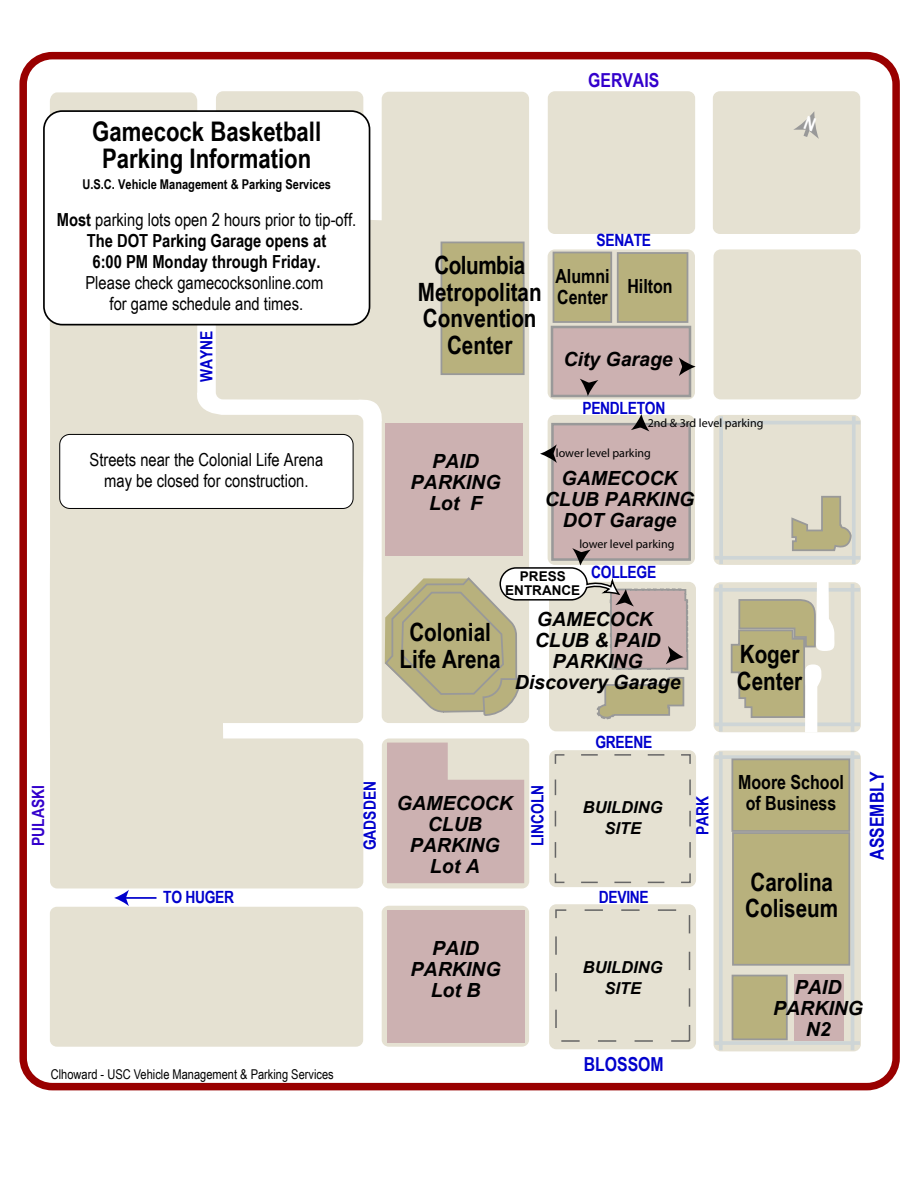
<style>
.page{position:relative;width:918px;height:1188px;background:#fff}
.page>*{position:absolute;margin:0;border:0;box-sizing:border-box;transform-origin:0 0}
.t1{font:700 27px/27px "Arial Narrow";color:#000;text-align:center}
.t2{font:700 25.2px/26.5px "Arial Narrow";color:#000}
.t3{font:italic 700 19.5px/21px "Arial";color:#000;text-align:center}
.t4{font:700 19.5px/21px "Arial Narrow";color:#000}
.t5{font:700 19.35px "Arial Narrow";color:#00c}
.t6{font:700 19.35px "Arial Narrow";color:#30c}
.t7{font:18px/21px "Arial Narrow";color:#000;text-align:center}
.t8{font:700 18px/21px "Arial Narrow";color:#000;text-align:center}
.t9{font:700 16.8px "Arial Narrow";letter-spacing:-.02em;color:#00c}
.t10{font:700 16.8px "Arial Narrow";color:#00c}
.t11{font:700 16.8px "Arial Narrow";color:#30c}
.t12{font:italic 700 16.5px/21px "Arial";color:#000;text-align:center}
.t13{font:13.5px "Arial Narrow";color:#000}
.t14{font:700 13.5px "Arial Narrow";color:#000}
.t15{font:700 13.5px/13.5px "Arial";color:#000;text-align:center}
.t16{font:12px "Myriad";color:#000}
.s1{font-weight:400}
</style>
<div class="page">
<div style="left:19px;top:52px;width:881px;height:1038px;border:8px solid #900;border-radius:29px"></div>
<div style="left:50px;top:907px;width:313px;height:140px;background:#e5e1d2"></div>
<div style="left:714px;top:249px;width:147px;height:150px;background:#e5e1d2;border-radius:7px"></div>
<div style="left:713px;top:91px;width:147px;height:143px;background:#e5e1d2;border-radius:7px"></div>
<div style="left:714px;top:415px;width:147px;height:150px;background:#e5e1d2;border-radius:7px"></div>
<svg style="left:548px;top:249px;width:147px;height:150px;background:#dfdcce"></svg>
<div style="left:548px;top:91px;width:147px;height:143px;background:#e5e1d2;border-radius:7px"></div>
<svg style="left:221px;top:91px;width:308px;height:632px;fill:#e5e1d2"></svg>
<div style="left:382px;top:906px;width:147px;height:141px;background:#e5e1d2;border-radius:7px"></div>
<div style="left:382px;top:738px;width:147px;height:150px;background:#e5e1d2;border-radius:7px"></div>
<div style="left:50px;top:92px;width:313px;height:796px;background:#e5e1d2"></div>
<div style="left:548px;top:415px;width:147px;height:150px;background:#e5e1d2;border-radius:7px"></div>
<div style="left:714px;top:582px;width:147px;height:150px;background:#e5e1d2;border-radius:7px"></div>
<div style="left:714px;top:751px;width:147px;height:300px;background:#e5e1d2;border-radius:7px"></div>
<div style="left:549px;top:750px;width:147px;height:137px;background:#e5e1d2;border-radius:7px"></div>
<div style="left:549px;top:904px;width:147px;height:145px;background:#e5e1d2;border-radius:7px"></div>
<div style="left:549px;top:582px;width:147px;height:149px;background:#e5e1d2;border-radius:7px"></div>
<hr style="left:851px;top:584px;width:3px;height:148px;background:#ced5d6">
<hr style="left:719px;top:584px;width:4px;height:148px;background:#ced5d6">
<hr style="left:719px;top:416px;width:4px;height:148px;background:#ced5d6">
<hr style="left:852px;top:416px;width:4px;height:148px;background:#ced5d6">
<hr style="left:715px;top:723px;width:145px;height:3px;background:#ced5d6">
<hr style="left:715px;top:556px;width:145px;height:4px;background:#ced5d6">
<hr style="left:715px;top:421px;width:145px;height:3px;background:#ced5d6">
<hr style="left:715px;top:588px;width:145px;height:4px;background:#ced5d6">
<hr style="left:851px;top:751px;width:3px;height:299px;background:#ced5d6">
<hr style="left:719px;top:752px;width:4px;height:298px;background:#ced5d6">
<hr style="left:715px;top:1041px;width:145px;height:4px;background:#ced5d6">
<hr style="left:715px;top:755px;width:145px;height:4px;background:#ced5d6">
<div style="left:794px;top:974px;width:49px;height:67px;background:#ccb1b1"></div>
<div style="left:387px;top:910px;width:137px;height:133px;background:#ccb1b1"></div>
<div style="left:732px;top:832px;width:118px;height:134px;background:#b8b17d;border:2px solid #999"></div>
<svg style="left:730px;top:582px;width:107px;height:150px"></svg>
<div style="left:732px;top:975px;width:56px;height:65px;background:#b8b17d;border:2px solid #999"></div>
<svg style="left:791px;top:495px;width:60px;height:56px"></svg>
<div style="left:441px;top:242px;width:84px;height:133px;background:#b8b17d;border:2px solid #999"></div>
<div style="left:551px;top:423px;width:140px;height:138px;background:#ccb1b1;border:3px solid #999"></div>
<div style="left:385px;top:423px;width:138px;height:132px;background:#ccb1b1"></div>
<hr style="left:125px;top:897px;width:32px;height:2px;background:#00c">
<svg style="left:114px;top:890px;width:15px;height:16px"></svg>
<div style="left:44px;top:111px;width:326px;height:214px;background:#fff;border-radius:18px"></div>
<div style="left:43px;top:110px;width:327px;height:215px;border:2px solid #000;border-radius:18px"></div>
<div style="left:731px;top:758px;width:119px;height:74px;background:#b8b17d;border:2px solid #999"></div>
<svg style="left:681px;top:873px;width:10px;height:11px"></svg>
<svg style="left:581px;top:882px;width:83px;height:1px"></svg>
<svg style="left:554px;top:873px;width:11px;height:11px"></svg>
<svg style="left:555px;top:779px;width:1px;height:79px"></svg>
<svg style="left:554px;top:754px;width:11px;height:10px"></svg>
<svg style="left:581px;top:754px;width:84px;height:2px"></svg>
<svg style="left:681px;top:754px;width:10px;height:10px"></svg>
<svg style="left:689px;top:780px;width:2px;height:78px"></svg>
<div style="left:555px;top:909px;width:135px;height:133px;border:2px dashed #666"></div>
<svg style="left:540px;top:444px;width:17px;height:19px"></svg>
<svg style="left:384px;top:548px;width:305px;height:172px"></svg>
<svg style="left:387px;top:743px;width:137px;height:140px;background:#cfb8b5"></svg>
<div style="left:553px;top:252px;width:59px;height:71px;background:#b8b17d;border:2px solid #999"></div>
<div style="left:617px;top:252px;width:71px;height:71px;background:#b8b17d;border:2px solid #999"></div>
<div style="left:60px;top:434px;width:293px;height:74px;background:#fff;border-radius:10px"></div>
<div style="left:59px;top:434px;width:295px;height:75px;border:1px solid #000;border-radius:10px"></div>
<div style="left:551px;top:326px;width:140px;height:71px;background:#ccb1b1;border:3px solid #999"></div>
<svg style="left:679px;top:357px;width:17px;height:19px"></svg>
<svg style="left:580px;top:379px;width:18px;height:17px"></svg>
<svg style="left:631px;top:414px;width:18px;height:17px"></svg>
<svg style="left:793px;top:111px;width:26px;height:28px"></svg>
<h1 class="t1" style="left:92px;top:116px;width:230px">Gamecock Basketball<br>Parking Information</h1>
<p class="t14" style="left:82px;top:174px;width:250px">U.S.C. Vehicle Management &amp; Parking Services</p>
<p class="t8" style="left:57px;top:208px;width:301px">Most <span class="s1">parking lots open 2 hours prior to tip-off.<br></span>The DOT Parking Garage opens at<br>6:00 PM Monday through Friday.</p>
<p class="t7" style="left:85px;top:272px;width:239px">Please check gamecocksonline.com for game schedule and times.</p>
<p class="t9" style="left:194px;top:382px;width:53px;rotate:-90deg">WAYNE</p>
<p class="t7" style="left:89px;top:448px;width:235px">Streets near the Colonial Life Arena may be closed for construction.</p>
<p class="t11" style="left:25px;top:846px;width:62px;rotate:-90deg">PULASKI</p>
<p class="t9" style="left:163px;top:884px;width:72px">TO HUGER</p>
<p class="t10" style="left:357px;top:850px;width:71px;rotate:-90deg">GADSDEN</p>
<p class="t13" style="left:51px;top:1065px;width:285px">Clhoward - USC Vehicle Management &amp; Parking Services</p>
<p class="t6" style="left:588px;top:65px;width:73px">GERVAIS</p>
<p class="t2" style="left:418px;top:251px;width:125px;text-align:center">Columbia<br>Metropolitan<br>Convention<br>Center</p>
<p class="t9" style="left:597px;top:228px;width:56px">SENATE</p>
<p class="t4" style="left:555px;top:265px;width:56px">Alumni<br>Center</p>
<p class="t4" style="left:627px;top:275px;width:47px">Hilton</p>
<p class="t3" style="left:563px;top:349px;width:111px">City Garage</p>
<p class="t9" style="left:582px;top:395px;width:84px">PENDLETON</p>
<p class="t16" style="left:648px;top:415px;width:117px">2nd &amp; 3rd level parking</p>
<p class="t3" style="left:411px;top:451px;width:91px">PAID<br>PARKING<br>Lot F</p>
<p class="t16" style="left:556px;top:446px;width:97px">lower level parking</p>
<p class="t3" style="left:545px;top:468px;width:151px">GAMECOCK<br>CLUB PARKING<br>DOT Garage</p>
<p class="t16" style="left:579px;top:536px;width:97px">lower level parking</p>
<p class="t15" style="left:505px;top:570px;width:76px">PRESS<br>ENTRANCE</p>
<p class="t9" style="left:591px;top:559px;width:67px">COLLEGE</p>
<p class="t2" style="left:400px;top:618px;width:103px;text-align:center">Colonial<br>Life Arena</p>
<p class="t3" style="left:515px;top:609px;width:167px">GAMECOCK<br>CLUB &amp; PAID<br>PARKING<br>Discovery Garage</p>
<p class="t9" style="left:595px;top:729px;width:58px">GREENE</p>
<p class="t2" style="left:737px;top:640px;width:67px">Koger<br>Center</p>
<p class="t3" style="left:397px;top:793px;width:117px">GAMECOCK<br>CLUB<br>PARKING<br>Lot A</p>
<p class="t10" style="left:525px;top:846px;width:63px;rotate:-90deg">LINCOLN</p>
<p class="t4" style="left:738px;top:771px;width:107px">Moore School</p>
<p class="t9" style="left:690px;top:835px;width:41px;rotate:-90deg">PARK</p>
<p class="t12" style="left:583px;top:797px;width:81px">BUILDING</p>
<p class="t4" style="left:746px;top:792px;width:92px">of Business</p>
<p class="t12" style="left:604px;top:818px;width:38px">SITE</p>
<p class="t9" style="left:599px;top:885px;width:51px">DEVINE</p>
<p class="t2" style="left:745px;top:867px;width:95px">Carolina<br>Coliseum</p>
<p class="t5" style="left:862px;top:860px;width:89px;rotate:-90deg">ASSEMBLY</p>
<p class="t3" style="left:411px;top:939px;width:91px">PAID<br>PARKING<br>Lot B</p>
<p class="t12" style="left:583px;top:957px;width:81px">BUILDING<br>SITE</p>
<p class="t5" style="left:584px;top:1049px;width:81px">BLOSSOM</p>
<p class="t3" style="left:773px;top:977px;width:91px">PAID<br>PARKING<br>N2</p>
</div>
